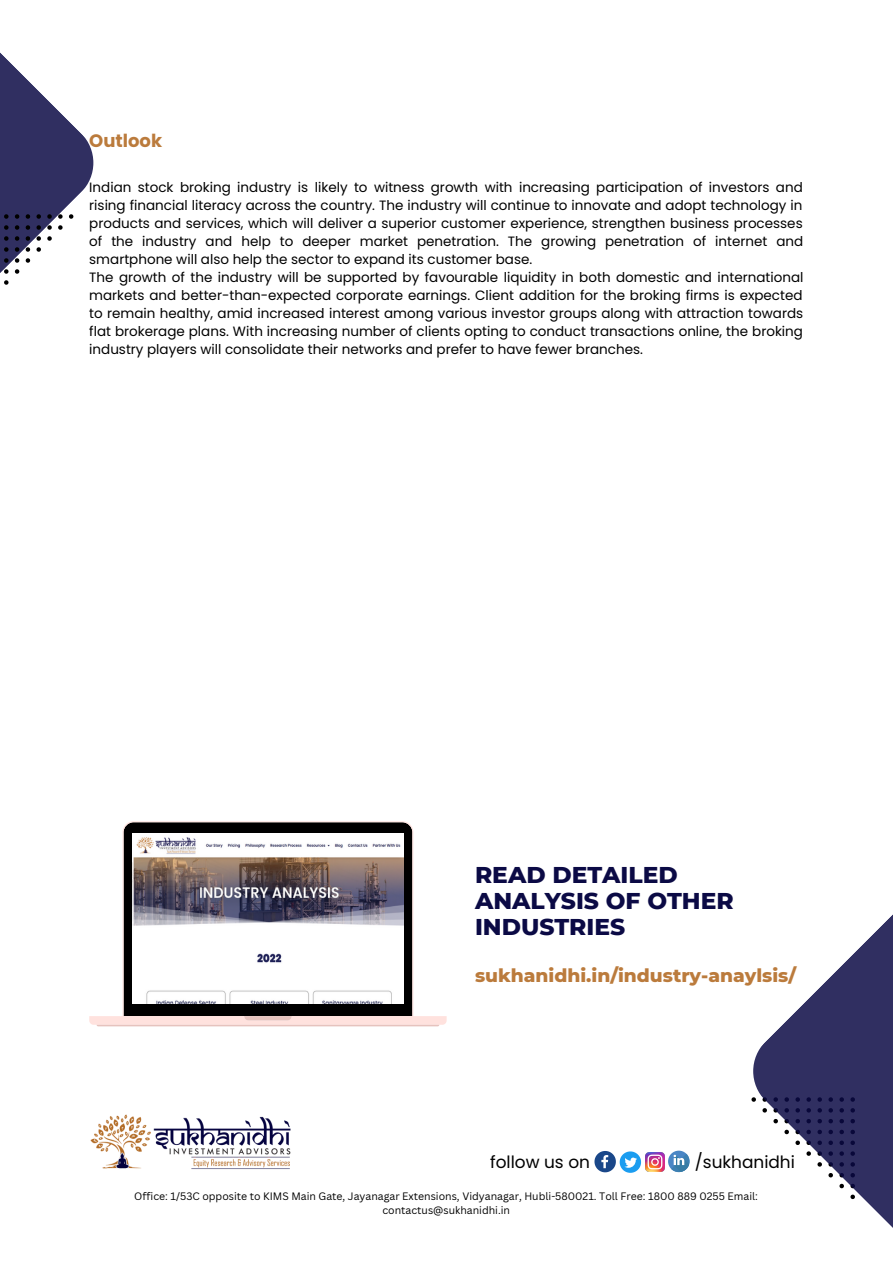
<style>
.page{position:relative;width:893px;height:1264px;background:#fff}
.page>*{position:absolute;margin:0;border:0;box-sizing:border-box;transform-origin:0 0}
.t1{font:800 23.4px/25.8px "Montserrat";color:#0b0a45}
.t2{font:800 18.6px "Montserrat";color:#bb7b3c}
.t3{font:700 18px "Poppins";color:#bb7b3c}
.t4{font:16.95px "Poppins";color:#000}
.t5{font:13.5px/18px "Poppins";color:#000}
.t6{font:10.5px/14px "Canva Sans";color:#000;text-align:center}
</style>
<div class="page">
<svg style="left:0;top:52px;width:94px;height:221px;fill:#302f61"></svg>
<svg style="left:69px;top:214px;width:4px;height:5px"></svg>
<svg style="left:58px;top:214px;width:5px;height:5px"></svg>
<svg style="left:58px;top:225px;width:5px;height:5px"></svg>
<svg style="left:47px;top:214px;width:5px;height:5px"></svg>
<svg style="left:47px;top:225px;width:5px;height:5px"></svg>
<svg style="left:47px;top:236px;width:5px;height:5px"></svg>
<svg style="left:36px;top:214px;width:5px;height:5px"></svg>
<svg style="left:36px;top:225px;width:5px;height:5px"></svg>
<svg style="left:36px;top:236px;width:5px;height:5px"></svg>
<svg style="left:36px;top:247px;width:5px;height:5px"></svg>
<svg style="left:26px;top:214px;width:4px;height:5px"></svg>
<svg style="left:26px;top:225px;width:4px;height:5px"></svg>
<svg style="left:26px;top:236px;width:4px;height:5px"></svg>
<svg style="left:26px;top:247px;width:4px;height:5px"></svg>
<svg style="left:26px;top:258px;width:4px;height:5px"></svg>
<svg style="left:15px;top:214px;width:4px;height:5px"></svg>
<svg style="left:15px;top:225px;width:4px;height:5px"></svg>
<svg style="left:15px;top:236px;width:4px;height:5px"></svg>
<svg style="left:15px;top:247px;width:4px;height:5px"></svg>
<svg style="left:15px;top:258px;width:4px;height:5px"></svg>
<svg style="left:15px;top:269px;width:4px;height:5px"></svg>
<svg style="left:4px;top:214px;width:5px;height:5px"></svg>
<svg style="left:4px;top:225px;width:5px;height:5px"></svg>
<svg style="left:4px;top:236px;width:5px;height:5px"></svg>
<svg style="left:4px;top:247px;width:5px;height:5px"></svg>
<svg style="left:4px;top:258px;width:5px;height:5px"></svg>
<svg style="left:4px;top:269px;width:5px;height:5px"></svg>
<svg style="left:4px;top:280px;width:5px;height:5px"></svg>
<svg style="left:751px;top:915px;width:141px;height:312px;fill:#302f61"></svg>
<img style="left:90px;top:1114px;width:201px;height:55px">
<svg style="left:594px;top:1151px;width:47px;height:21px"></svg>
<img style="left:645px;top:1152px;width:19px;height:19px">
<svg style="left:668px;top:1150px;width:21px;height:22px"></svg>
<svg style="left:671px;top:1153px;width:19px;height:20px"></svg>
<svg style="left:89px;top:821px;width:357px;height:203px"></svg>
<svg style="left:97px;top:1016px;width:342px;height:10px;background:#fadcd8"></svg>
<img style="left:132px;top:833px;width:271px;height:170px">
<h3 class="t3" style="left:89px;top:128px;width:74px">Outlook</h3>
<p class="t5" style="left:89px;top:178px;width:715px">Indian stock broking industry is likely to witness growth with increasing participation of investors and rising financial literacy across the country. The industry will continue to innovate and adopt technology in products and services, which will deliver a superior customer experience, strengthen business processes of the industry and help to deeper market penetration. The growing penetration of internet and smartphone will also help the sector to expand its customer base.<br>The growth of the industry will be supported by favourable liquidity in both domestic and international markets and better-than-expected corporate earnings. Client addition for the broking firms is expected to remain healthy, amid increased interest among various investor groups along with attraction towards flat brokerage plans. With increasing number of clients opting to conduct transactions online, the broking industry players will consolidate their networks and prefer to have fewer branches.</p>
<h1 class="t1" style="left:475px;top:862px;width:260px">READ DETAILED<br>ANALYSIS OF OTHER<br>INDUSTRIES</h1>
<h2 class="t2" style="left:475px;top:964px;width:322px">sukhanidhi.in/industry-anaylsis/</h2>
<p class="t4" style="left:490px;top:1150px;width:101px">follow us on</p>
<p class="t4" style="left:694px;top:1150px;width:102px">/sukhanidhi</p>
<p class="t6" style="left:134px;top:1188px;width:625px">Office: 1/53C opposite to KIMS Main Gate, Jayanagar Extensions, Vidyanagar, Hubli-580021. Toll Free: 1800 889 0255 Email: contactus@sukhanidhi.in</p>
</div>
